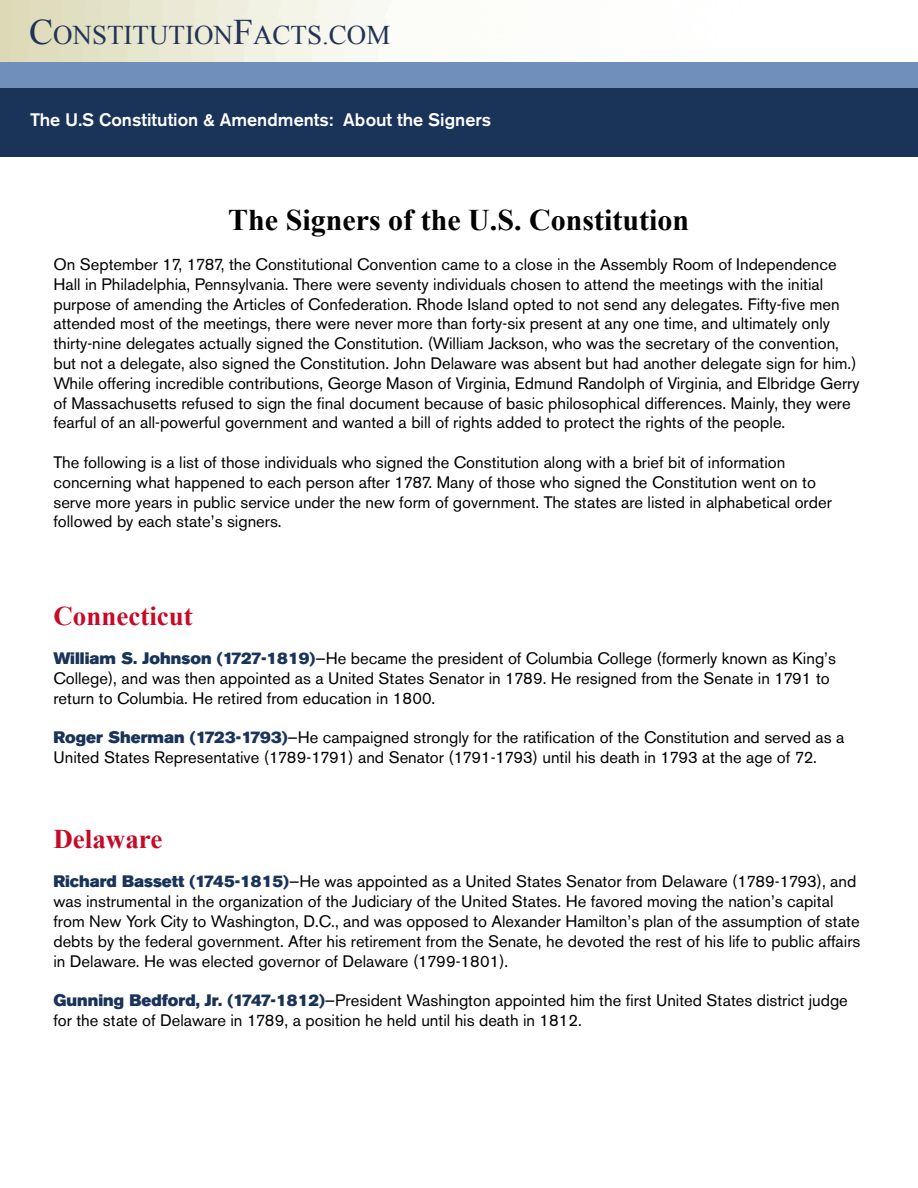
<style>
.page{position:relative;width:918px;height:1188px;background:#fff}
.page>*{position:absolute;margin:0;border:0;box-sizing:border-box;transform-origin:0 0}
.t1{font:700 30px "Times New Roman";color:#000}
.t2{font:27px "Times New Roman";color:#235}
.t3{font:700 27px "Times New Roman";color:#c60a27}
.t4{font:500 18px "Akzidenz Grotesk BE";color:#fff}
.t5{font:16.5px/19.8px "Akzidenz Grotesk BE";color:#000}
.s1{font-size:36px}
.s2{font-family:"Akzidenz Grotesk BE Super";color:#1a3359}
</style>
<div class="page">
<div style="left:1px;top:84px;width:917px;height:73px;background:#1a3359"></div>
<div style="left:0;top:62px;width:918px;height:26px;background:#708fba"></div>
<h2 class="t2" style="left:29px;top:19px;width:363px"><span class="s1">C</span>ONSTITUTION<span class="s1">F</span>ACTS.COM</h2>
<p class="t4" style="left:30px;top:109px;width:463px">The U.S Constitution &amp; Amendments: About the Signers</p>
<h1 class="t1" style="left:228px;top:203px;width:462px">The Signers of the U.S. Constitution</h1>
<p class="t5" style="left:53px;top:254px;width:808px">On September 17, 1787, the Constitutional Convention came to a close in the Assembly Room of Independence Hall in Philadelphia, Pennsylvania. There were seventy individuals chosen to attend the meetings with the initial purpose of amending the Articles of Confederation. Rhode Island opted to not send any delegates. Fifty-five men attended most of the meetings, there were never more than forty-six present at any one time, and ultimately only thirty-nine delegates actually signed the Constitution. (William Jackson, who was the secretary of the convention, but not a delegate, also signed the Constitution. John Delaware was absent but had another delegate sign for him.)<br>While offering incredible contributions, George Mason of Virginia, Edmund Randolph of Virginia, and Elbridge Gerry of Massachusetts refused to sign the final document because of basic philosophical differences. Mainly, they were fearful of an all-powerful government and wanted a bill of rights added to protect the rights of the people.</p>
<p class="t5" style="left:53px;top:452px;width:780px">The following is a list of those individuals who signed the Constitution along with a brief bit of information concerning what happened to each person after 1787. Many of those who signed the Constitution went on to serve more years in public service under the new form of government. The states are listed in alphabetical order followed by each state’s signers.</p>
<h2 class="t3" style="left:53px;top:600px;width:141px">Connecticut</h2>
<p class="t5" style="left:53px;top:648px;width:784px"><span class="s2">William S. Johnson (1727-1819)</span>—He became the president of Columbia College (formerly known as King’s<br>College), and was then appointed as a United States Senator in 1789. He resigned from the Senate in 1791 to return to Columbia. He retired from education in 1800.</p>
<p class="t5" style="left:53px;top:728px;width:793px"><span class="s2">Roger Sherman (1723-1793)</span>—He campaigned strongly for the ratification of the Constitution and served as a<br>United States Representative (1789-1791) and Senator (1791-1793) until his death in 1793 at the age of 72.</p>
<h2 class="t3" style="left:53px;top:823px;width:110px">Delaware</h2>
<p class="t5" style="left:53px;top:872px;width:808px"><span class="s2">Richard Bassett (1745-1815)</span>—He was appointed as a United States Senator from Delaware (1789-1793), and was instrumental in the organization of the Judiciary of the United States. He favored moving the nation’s capital from New York City to Washington, D.C., and was opposed to Alexander Hamilton’s plan of the assumption of state debts by the federal government. After his retirement from the Senate, he devoted the rest of his life to public affairs in Delaware. He was elected governor of Delaware (1799-1801).</p>
<p class="t5" style="left:53px;top:990px;width:796px"><span class="s2">Gunning Bedford, Jr. (1747-1812)</span>—President Washington appointed him the first United States district judge for the state of Delaware in 1789, a position he held until his death in 1812.</p>
</div>
